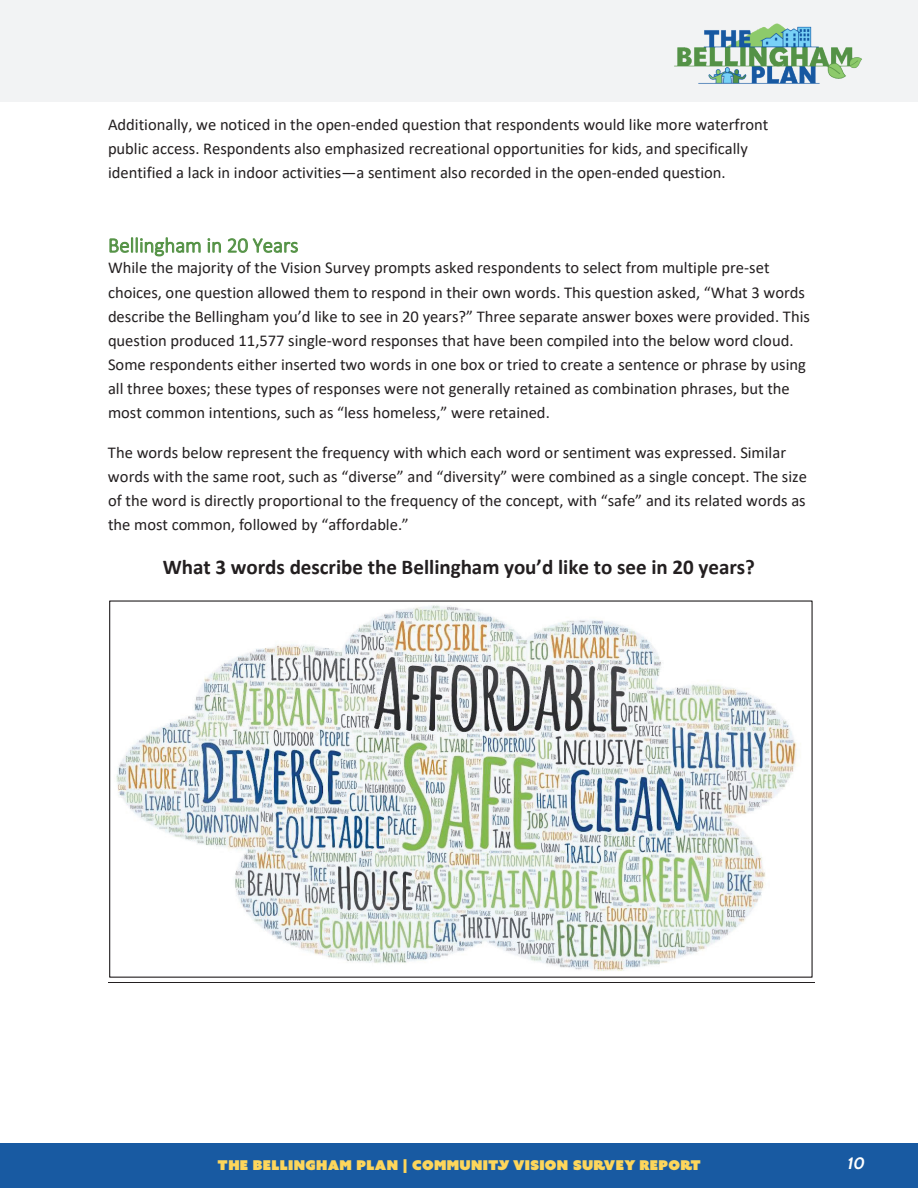
<style>
.page{position:relative;width:918px;height:1188px;background:#fff}
.page>*{position:absolute;margin:0;border:0;box-sizing:border-box;transform-origin:0 0}
.t1{font:700 21px "Calibri";color:#231f20}
.t2{font:300 21px "Calibri";color:#549245}
.t3{font:16.5px/24.2px "Calibri";color:#231f20}
.t4{font:italic 16.5px "Cabin";color:#fff}
.t5{font:13.5px "Azo Sans Uber";letter-spacing:.025em;color:#fdd65b}
</style>
<div class="page">
<div style="left:0;top:1143px;width:918px;height:45px;background:#185aa2"></div>
<div style="left:0;top:0;width:918px;height:102px;background:#f2f3f4"></div>
<img style="left:674px;top:23px;width:188px;height:61px">
<hr style="left:108px;top:982px;width:707px;height:1px;background:#231f20">
<img style="left:116px;top:605px;width:681px;height:366px">
<p class="t3" style="left:108px;top:112px;width:662px">Additionally, we noticed in the open-ended question that respondents would like more waterfront public access. Respondents also emphasized recreational opportunities for kids, and specifically identified a lack in indoor activities—a sentiment also recorded in the open-ended question.</p>
<p class="t2" style="left:108px;top:232px;width:192px">Bellingham in 20 Years</p>
<p class="t3" style="left:108px;top:255px;width:703px">While the majority of the Vision Survey prompts asked respondents to select from multiple pre-set choices, one question allowed them to respond in their own words. This question asked, “What 3 words describe the Bellingham you’d like to see in 20 years?” Three separate answer boxes were provided. This question produced 11,577 single-word responses that have been compiled into the below word cloud.<br>Some respondents either inserted two words in one box or tried to create a sentence or phrase by using all three boxes; these types of responses were not generally retained as combination phrases, but the most common intentions, such as “less homeless,” were retained.</p>
<p class="t3" style="left:108px;top:440px;width:701px">The words below represent the frequency with which each word or sentiment was expressed. Similar words with the same root, such as “diverse” and “diversity” were combined as a single concept. The size of the word is directly proportional to the frequency of the concept, with “safe” and its related words as the most common, followed by “affordable.”</p>
<p class="t1" style="left:163px;top:552px;width:594px">What 3 words describe the Bellingham you’d like to see in 20 years?</p>
<p class="t5" style="left:218px;top:1156px;width:485px">THE BELLINGHAM PLAN | COMMUNITY VISION SURVEY REPORT</p>
<p class="t4" style="left:848px;top:1151px;width:19px">10</p>
</div>
